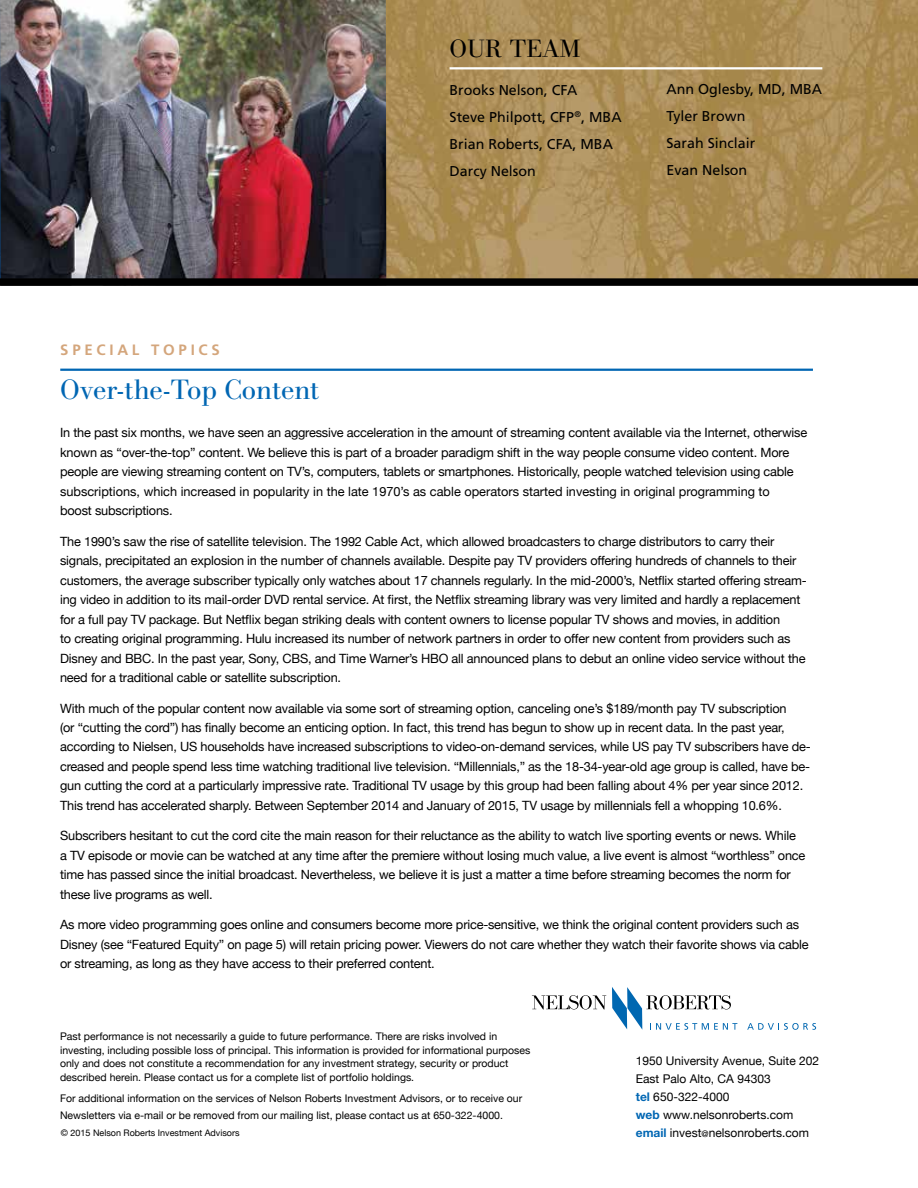
<style>
.page{position:relative;width:918px;height:1188px;background:#fff}
.page>*{position:absolute;margin:0;border:0;box-sizing:border-box;transform-origin:0 0}
.t1{font:28.5px "New Bodoni DT";color:#0066b3}
.t2{font:25.5px "New Bodoni DT";color:#000}
.t3{font:700 15px "Frutiger";letter-spacing:.25em;color:#d4a67c}
.t4{font:14.25px/27px "Frutiger";color:#000}
.t5{font:12.75px/19.5px "Helvetica Neue";letter-spacing:-.015em;color:#000}
.t6{font:12px/18px "Helvetica Neue";color:#000}
.t7{font:10.5px/13.5px "Helvetica Neue";color:#000}
.t8{font:9px "Helvetica Neue";color:#000}
.s1{font-weight:700;color:#0066b3}
.s2{font-size:9px}
</style>
<div class="page">
<img style="left:386px;top:0;width:532px;height:278px">
<img style="left:0;top:0;width:386px;height:278px">
<svg style="left:532px;top:995px;width:74px;height:15px"></svg>
<svg style="left:612px;top:987px;width:125px;height:43px"></svg>
<svg style="left:747px;top:1023px;width:69px;height:7px"></svg>
<hr style="left:60px;top:369px;width:753px;height:2px;background:#0066b3">
<div style="left:0;top:278px;width:918px;height:8px;background:#000"></div>
<hr style="left:450px;top:67px;width:372px;height:2px;background:#fff">
<p class="t3" style="left:60px;top:341px;width:161px">SPECIAL TOPICS</p>
<h1 class="t1" style="left:60px;top:373px;width:261px">Over-the-Top Content</h1>
<h2 class="t2" style="left:450px;top:34px;width:132px">OUR TEAM</h2>
<p class="t4" style="left:450px;top:76px;width:174px">Brooks Nelson, CFA<br>Steve Philpott, CFP<sup>®</sup>, MBA<br>Brian Roberts, CFA, MBA<br>Darcy Nelson</p>
<p class="t4" style="left:667px;top:75px;width:157px">Ann Oglesby, MD, MBA<br>Tyler Brown<br>Sarah Sinclair<br>Evan Nelson</p>
<p class="t5" style="left:60px;top:422px;width:749px">In the past six months, we have seen an aggressive acceleration in the amount of streaming content available via the Internet, otherwise known as “over-the-top” content. We believe this is part of a broader paradigm shift in the way people consume video content. More people are viewing streaming content on TV’s, computers, tablets or smartphones. Historically, people watched television using cable subscriptions, which increased in popularity in the late 1970’s as cable operators started investing in original programming to<br>boost subscriptions.</p>
<p class="t5" style="left:60px;top:531px;width:748px">The 1990’s saw the rise of satellite television. The 1992 Cable Act, which allowed broadcasters to charge distributors to carry their signals, precipitated an explosion in the number of channels available. Despite pay TV providers offering hundreds of channels to their customers, the average subscriber typically only watches about 17 channels regularly. In the mid-2000’s, Netflix started offering stream&shy;ing video in addition to its mail-order DVD rental service. At first, the Netflix streaming library was very limited and hardly a replacement for a full pay TV package. But Netflix began striking deals with content owners to license popular TV shows and movies, in addition<br>to creating original programming. Hulu increased its number of network partners in order to offer new content from providers such as Disney and BBC. In the past year, Sony, CBS, and Time Warner’s HBO all announced plans to debut an online video service without the need for a traditional cable or satellite subscription.</p>
<p class="t5" style="left:60px;top:697px;width:752px">With much of the popular content now available via some sort of streaming option, canceling one’s $189/month pay TV subscription<br>(or “cutting the cord”) has finally become an enticing option. In fact, this trend has begun to show up in recent data. In the past year, according to Nielsen, US households have increased subscriptions to video-on-demand services, while US pay TV subscribers have de&shy;creased and people spend less time watching traditional live television. “Millennials,” as the 18-34-year-old age group is called, have be&shy;gun cutting the cord at a particularly impressive rate. Traditional TV usage by this group had been falling about 4% per year since 2012.<br>This trend has accelerated sharply. Between September 2014 and January of 2015, TV usage by millennials fell a whopping 10.6%.</p>
<p class="t5" style="left:60px;top:825px;width:747px">Subscribers hesitant to cut the cord cite the main reason for their reluctance as the ability to watch live sporting events or news. While a TV episode or movie can be watched at any time after the premiere without losing much value, a live event is almost “worthless” once time has passed since the initial broadcast. Nevertheless, we believe it is just a matter a time before streaming becomes the norm for these live programs as well.</p>
<p class="t5" style="left:60px;top:914px;width:750px">As more video programming goes online and consumers become more price-sensitive, we think the original content providers such as<br>Disney (see “Featured Equity” on page 5) will retain pricing power. Viewers do not care whether they watch their favorite shows via cable or streaming, as long as they have access to their preferred content.</p>
<p class="t7" style="left:60px;top:1029px;width:472px">Past performance is not necessarily a guide to future performance. There are risks involved in investing, including possible loss of principal. This information is provided for informational purposes only and does not constitute a recommendation for any investment strategy, security or product described herein. Please contact us for a complete list of portfolio holdings.</p>
<p class="t7" style="left:60px;top:1089px;width:464px;line-height:16.5px">For additional information on the services of Nelson Roberts Investment Advisors, or to receive our<br>Newsletters via e-mail or be removed from our mailing list, please contact us at 650-322-4000.</p>
<p class="t8" style="left:61px;top:1125px;width:180px">© 2015 Nelson Roberts Investment Advisors</p>
<p class="t6" style="left:636px;top:1051px;width:185px">1950 University Avenue, Suite 202<br>East Palo Alto, CA 94303<br><span class="s1">tel</span> 650-322-4000<br><span class="s1">web</span> www.nelsonroberts.com <span class="s1">email</span> invest<span class="s2">@</span>nelsonroberts.com</p>
</div>
